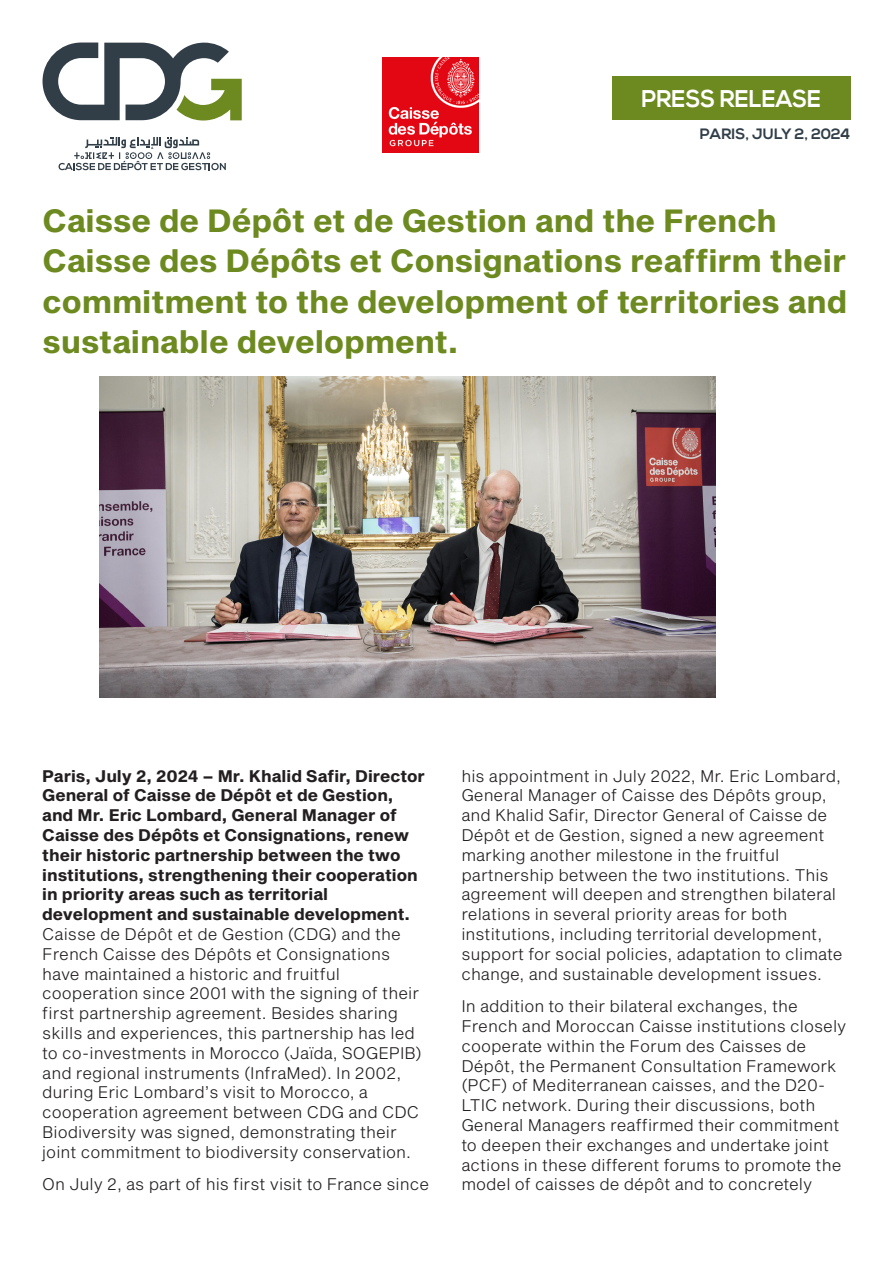
<style>
.page{position:relative;width:893px;height:1263px;background:#fff}
.page>*{position:absolute;margin:0;border:0;box-sizing:border-box;transform-origin:0 0}
.t1{font:31.5px/40.5px "Sequel Sans Bold Body";color:#6c8a1f}
.t2{font:700 24.15px "Nexa";color:#fff;scale:.92 1}
.t3{font:16.5px/19.8px "Sequel Sans Light Body";color:#231f20}
.t4{font:700 15px "Nexa";color:#313e48}
.s1{font-family:"Sequel Sans Bold Body"}
</style>
<div class="page">
<svg style="left:59px;top:137px;width:167px;height:33px"></svg>
<svg style="left:43px;top:43px;width:199px;height:78px"></svg>
<img style="left:383px;top:57px;width:95px;height:95px">
<img style="left:100px;top:376px;width:615px;height:322px">
<div style="left:612px;top:77px;width:238px;height:43px;background:#6c8a1f"></div>
<p class="t2" style="left:641px;top:84px;width:197px">PRESS RELEASE</p>
<p class="t4" style="left:700px;top:125px;width:152px">PARIS, JULY 2, 2024</p>
<p class="t1" style="left:43px;top:202px;width:806px">Caisse de Dépôt et de Gestion and the French Caisse des Dépôts et Consignations reaffirm their commitment to the development of territories and sustainable development.</p>
<p class="t3" style="left:42px;top:766px;width:384px"><span class="s1">Paris, July 2, 2024 – Mr. Khalid Safir, Director General of Caisse de Dépôt et de Gestion, and Mr. Eric Lombard, General Manager of Caisse des Dépôts et Consignations, renew their historic partnership between the two institutions, strengthening their cooperation in priority areas such as territorial development and sustainable development.<br></span>Caisse de Dépôt et de Gestion (CDG) and the French Caisse des Dépôts et Consignations have maintained a historic and fruitful cooperation since 2001 with the signing of their first partnership agreement. Besides sharing skills and experiences, this partnership has led to co-investments in Morocco (Jaïda, SOGEPIB) and regional instruments (InfraMed). In 2002, during Eric Lombard’s visit to Morocco, a cooperation agreement between CDG and CDC Biodiversity was signed, demonstrating their joint commitment to biodiversity conservation.</p>
<p class="t3" style="left:42px;top:1175px;width:388px">On July 2, as part of his first visit to France since</p>
<p class="t3" style="left:461px;top:766px;width:383px">his appointment in July 2022, Mr. Eric Lombard, General Manager of Caisse des Dépôts group, and Khalid Safir, Director General of Caisse de Dépôt et de Gestion, signed a new agreement marking another milestone in the fruitful partnership between the two institutions. This agreement will deepen and strengthen bilateral relations in several priority areas for both institutions, including territorial development, support for social policies, adaptation to climate change, and sustainable development issues.</p>
<p class="t3" style="left:461px;top:997px;width:387px">In addition to their bilateral exchanges, the French and Moroccan Caisse institutions closely cooperate within the Forum des Caisses de Dépôt, the Permanent Consultation Framework (PCF) of Mediterranean caisses, and the D20- LTIC network. During their discussions, both General Managers reaffirmed their commitment to deepen their exchanges and undertake joint actions in these different forums to promote the model of caisses de dépôt and to concretely</p>
</div>
